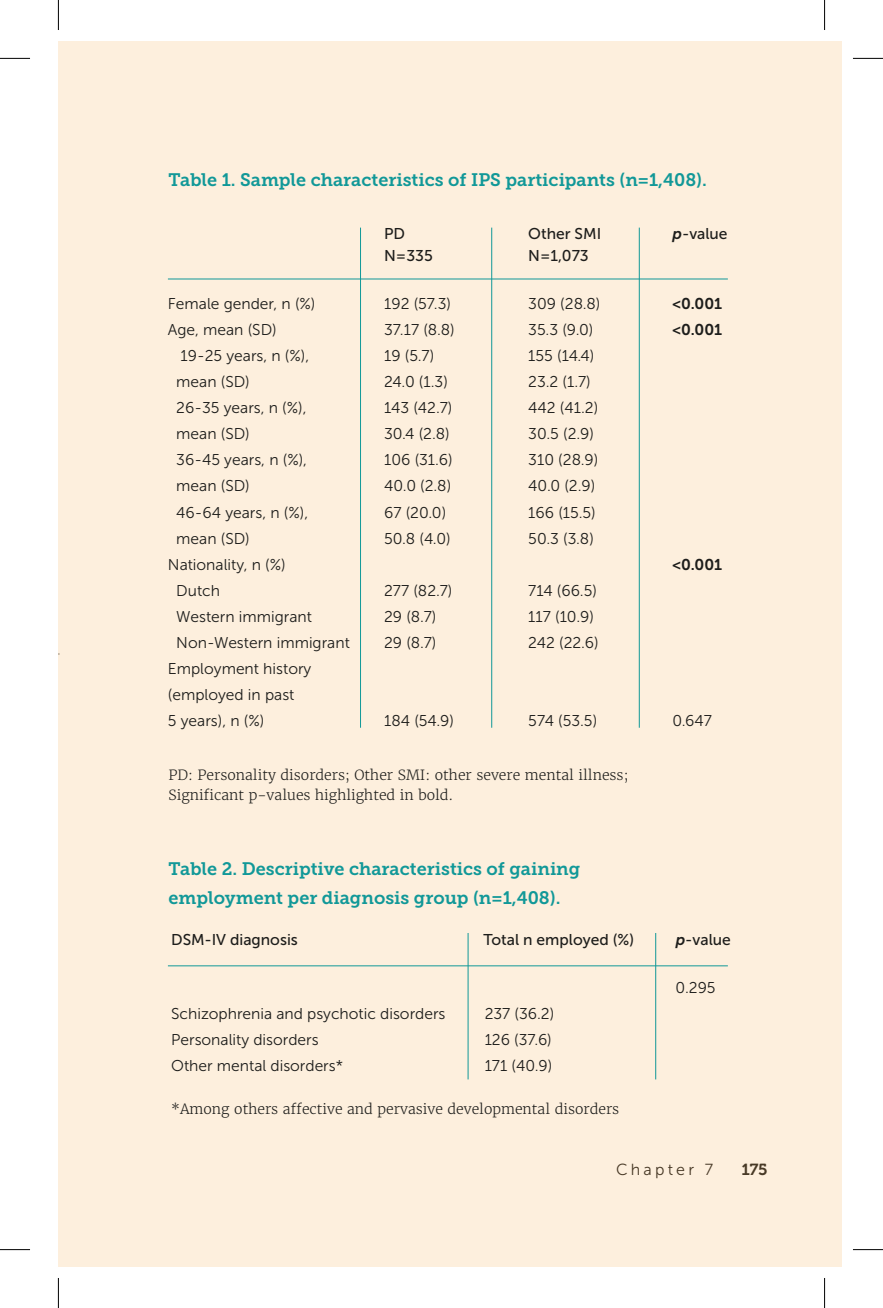
<style>
.page{position:relative;width:883px;height:1308px;background:#fff}
.page>*{position:absolute;margin:0;border:0;box-sizing:border-box;transform-origin:0 0}
.t1{font:18px/29px "Museo Slab 700";color:#119898}
.t2{font:16px "Museo Sans 300";letter-spacing:.2em;color:#1d1d1b}
.t3{font:16px "Museo 700";color:#1d1d1b}
.t4{font:15.6px/26px "Museo Sans 300";color:#1d1d1b}
.t5{font:15.6px "Museo Sans 500";color:#1d1d1b}
.t6{font:15.6px "Museo Sans 700";color:#1d1d1b}
.t7{font:300 14px/20px "Merriweather";color:#1d1d1b}
.s1{font-family:"Museo Sans 700";font-style:italic}
</style>
<div class="page">
<div style="left:58px;top:41px;width:783px;height:1225px;background:#fdefdd"></div>
<hr style="left:168px;top:278px;width:559px;height:1px;background:#119898">
<hr style="left:168px;top:965px;width:559px;height:1px;background:#119898">
<hr style="left:360px;top:227px;width:1px;height:500px;background:#119898">
<hr style="left:491px;top:227px;width:1px;height:500px;background:#119898">
<hr style="left:467px;top:932px;width:1px;height:147px;background:#119898">
<hr style="left:655px;top:932px;width:1px;height:147px;background:#119898">
<hr style="left:638px;top:227px;width:1px;height:500px;background:#119898">
<hr style="left:0;top:58px;width:30px;height:1px;background:#000">
<hr style="left:852px;top:58px;width:30px;height:1px;background:#000">
<hr style="left:0;top:1249px;width:30px;height:1px;background:#000">
<hr style="left:852px;top:1249px;width:30px;height:1px;background:#000">
<hr style="left:58px;top:0;width:1px;height:30px;background:#000">
<hr style="left:58px;top:1277px;width:1px;height:30px;background:#000">
<hr style="left:823px;top:0;width:1px;height:30px;background:#000">
<hr style="left:823px;top:1277px;width:1px;height:30px;background:#000">
<p class="t1" style="left:168px;top:166px;width:539px">Table 1. Sample characteristics of IPS participants (n=1,408).</p>
<p class="t5" style="left:384px;top:225px;width:23px">PD</p>
<p class="t5" style="left:528px;top:225px;width:74px">Other SMI</p>
<p class="t5" style="left:672px;top:225px;width:57px"><span class="s1">p</span>-value</p>
<p class="t5" style="left:384px;top:247px;width:50px">N=335</p>
<p class="t5" style="left:528px;top:247px;width:62px">N=1,073</p>
<p class="t4" style="left:168px;top:291px;width:149px">Female gender, n (%)</p>
<p class="t4" style="left:384px;top:291px;width:68px">192 (57.3)</p>
<p class="t4" style="left:528px;top:291px;width:74px">309 (28.8)</p>
<p class="t6" style="left:672px;top:295px;width:51px">&lt;0.001</p>
<p class="t4" style="left:168px;top:317px;width:110px">Age, mean (SD)</p>
<p class="t4" style="left:384px;top:317px;width:72px">37.17 (8.8)</p>
<p class="t4" style="left:528px;top:317px;width:67px">35.3 (9.0)</p>
<p class="t6" style="left:672px;top:321px;width:51px">&lt;0.001</p>
<p class="t4" style="left:180px;top:343px;width:130px">19-25 years, n (%),</p>
<p class="t4" style="left:384px;top:343px;width:52px">19 (5.7)</p>
<p class="t4" style="left:528px;top:343px;width:68px">155 (14.4)</p>
<p class="t4" style="left:176px;top:369px;width:75px">mean (SD)</p>
<p class="t4" style="left:384px;top:369px;width:65px">24.0 (1.3)</p>
<p class="t4" style="left:528px;top:369px;width:64px">23.2 (1.7)</p>
<p class="t4" style="left:176px;top:395px;width:132px">26-35 years, n (%),</p>
<p class="t4" style="left:384px;top:395px;width:70px">143 (42.7)</p>
<p class="t4" style="left:528px;top:395px;width:71px">442 (41.2)</p>
<p class="t4" style="left:176px;top:421px;width:75px">mean (SD)</p>
<p class="t4" style="left:384px;top:421px;width:67px">30.4 (2.8)</p>
<p class="t4" style="left:528px;top:421px;width:67px">30.5 (2.9)</p>
<p class="t4" style="left:176px;top:447px;width:132px">36-45 years, n (%),</p>
<p class="t4" style="left:384px;top:447px;width:70px">106 (31.6)</p>
<p class="t4" style="left:528px;top:447px;width:71px">310 (28.9)</p>
<p class="t4" style="left:176px;top:473px;width:75px">mean (SD)</p>
<p class="t4" style="left:384px;top:473px;width:69px">40.0 (2.8)</p>
<p class="t4" style="left:528px;top:473px;width:68px">40.0 (2.9)</p>
<p class="t4" style="left:176px;top:499px;width:133px">46-64 years, n (%),</p>
<p class="t4" style="left:384px;top:499px;width:64px">67 (20.0)</p>
<p class="t4" style="left:528px;top:499px;width:69px">166 (15.5)</p>
<p class="t4" style="left:176px;top:525px;width:75px">mean (SD)</p>
<p class="t4" style="left:384px;top:525px;width:68px">50.8 (4.0)</p>
<p class="t4" style="left:528px;top:525px;width:67px">50.3 (3.8)</p>
<p class="t4" style="left:168px;top:551px;width:119px">Nationality, n (%)</p>
<p class="t6" style="left:672px;top:555px;width:51px">&lt;0.001</p>
<p class="t4" style="left:176px;top:577px;width:45px">Dutch</p>
<p class="t4" style="left:384px;top:577px;width:70px">277 (82.7)</p>
<p class="t4" style="left:528px;top:577px;width:70px">714 (66.5)</p>
<p class="t4" style="left:176px;top:603px;width:137px">Western immigrant</p>
<p class="t4" style="left:384px;top:603px;width:54px">29 (8.7)</p>
<p class="t4" style="left:528px;top:603px;width:67px">117 (10.9)</p>
<p class="t4" style="left:176px;top:629px;width:175px">Non-Western immigrant</p>
<p class="t4" style="left:384px;top:629px;width:54px">29 (8.7)</p>
<p class="t4" style="left:528px;top:629px;width:72px">242 (22.6)</p>
<p class="t4" style="left:168px;top:655px;width:145px">Employment history (employed in past<br>5 years), n (%)</p>
<p class="t4" style="left:384px;top:707px;width:71px">184 (54.9)</p>
<p class="t4" style="left:528px;top:707px;width:70px">574 (53.5)</p>
<p class="t4" style="left:672px;top:707px;width:41px">0.647</p>
<p class="t7" style="left:168px;top:765px;width:461px">PD: Personality disorders; Other SMI: other severe mental illness;<br>Significant p-values highlighted in bold.</p>
<p class="t1" style="left:168px;top:854px;width:413px">Table 2. Descriptive characteristics of gaining employment per diagnosis group (n=1,408).</p>
<p class="t5" style="left:171px;top:930px;width:128px">DSM-IV diagnosis</p>
<p class="t5" style="left:483px;top:930px;width:152px">Total n employed (%)</p>
<p class="t5" style="left:675px;top:930px;width:57px"><span class="s1">p</span>-value</p>
<p class="t4" style="left:675px;top:974px;width:42px">0.295</p>
<p class="t4" style="left:171px;top:1000px;width:276px">Schizophrenia and psychotic disorders</p>
<p class="t4" style="left:484px;top:1000px;width:71px">237 (36.2)</p>
<p class="t4" style="left:171px;top:1026px;width:149px">Personality disorders</p>
<p class="t4" style="left:484px;top:1026px;width:69px">126 (37.6)</p>
<p class="t4" style="left:171px;top:1052px;width:173px">Other mental disorders*</p>
<p class="t4" style="left:484px;top:1052px;width:69px">171 (40.9)</p>
<p class="t7" style="left:171px;top:1098px;width:449px">*Among others affective and pervasive developmental disorders</p>
<p class="t2" style="left:615px;top:1160px;width:99px">Chapter 7</p>
<p class="t3" style="left:741px;top:1160px;width:28px">175</p>
</div>
